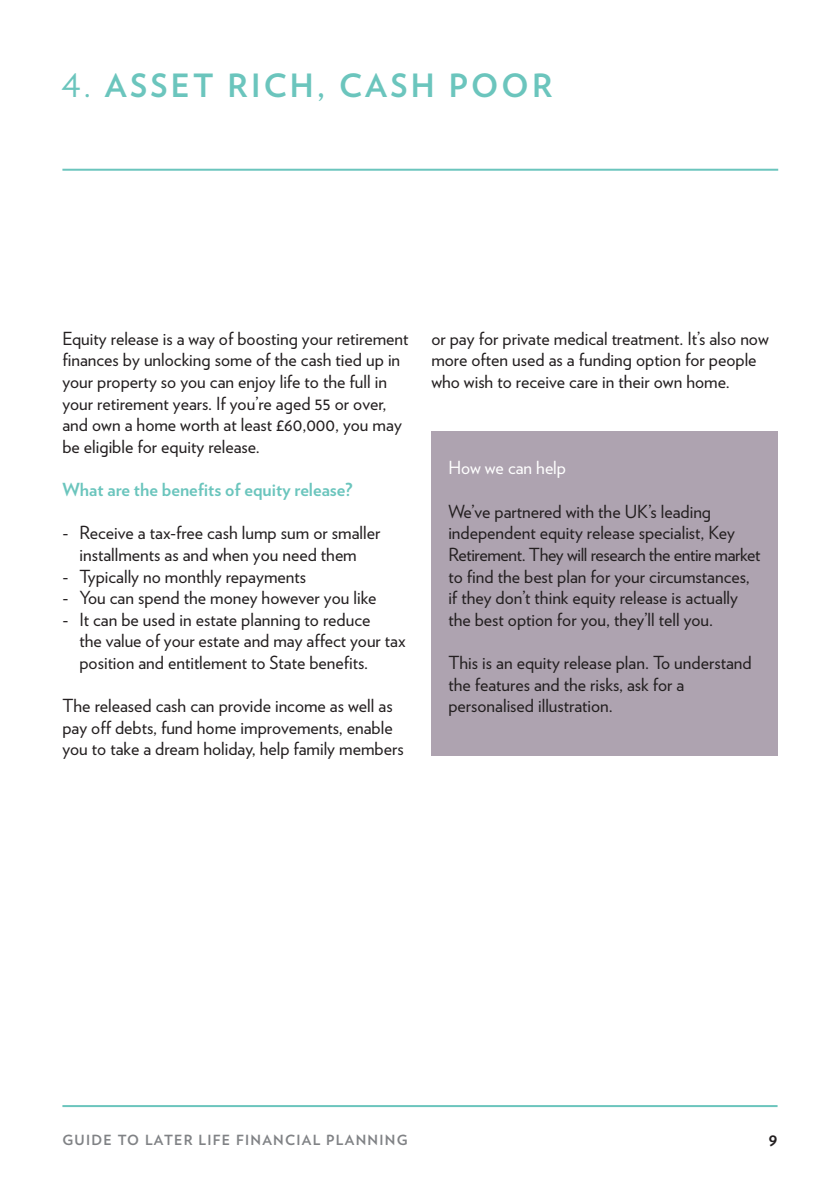
<style>
.page{position:relative;width:840px;height:1191px;background:#fff}
.page>*{position:absolute;margin:0;border:0;box-sizing:border-box;transform-origin:0 0}
.FBS_headline{font:700 32px "Verlag";letter-spacing:.1em;color:#6bc5bd}
.FBS_body_copy{font:18px/21.6px "Verlag";color:#231f20}
.FBS_body_copy_bold{font:700 18px "Verlag";color:#6bc5bd}
.FBS_body_copy-2{font:18px "Verlag";color:#fff}
.t1{font:700 18px "Verlag";color:#231f20}
.FBS_Running_footer{font:700 14px "Verlag";letter-spacing:.09em;color:#808285}
.s1{font-weight:400}
</style>
<div class="page">
<hr style="left:62px;top:1105px;width:715px;height:2px;background:#6bc5bd">
<hr style="left:62px;top:169px;width:715px;height:2px;background:#6bc5bd">
<div style="left:431px;top:431px;width:346px;height:324px;background:#aea3b0"></div>
<p class="FBS_headline" style="left:61px;top:60px;width:492px"><span class="s1">4.</span> ASSET RICH, CASH POOR</p>
<p class="FBS_body_copy" style="left:62px;top:327px;width:347px">Equity release is a way of boosting your retirement finances by unlocking some of the cash tied up in your property so you can enjoy life to the full in your retirement years. If you’re aged 55 or over, and own a home worth at least £60,000, you may be eligible for equity release.</p>
<p class="FBS_body_copy_bold" style="left:62px;top:475px;width:291px">What are the benefits of equity release?</p>
<p class="FBS_body_copy" style="left:62px;top:521px;width:319px;text-align:center">- Receive a tax-free cash lump sum or smaller installments as and when you need them</p>
<p class="FBS_body_copy" style="left:62px;top:564px;width:245px">- Typically no monthly repayments</p>
<p class="FBS_body_copy" style="left:62px;top:586px;width:315px">- You can spend the money however you like</p>
<p class="FBS_body_copy" style="left:79px;top:607px;width:327px;text-indent:-17px">- It can be used in estate planning to reduce<br>the value of your estate and may affect your tax position and entitlement to State benefits.</p>
<p class="FBS_body_copy" style="left:62px;top:694px;width:342px">The released cash can provide income as well as pay off debts, fund home improvements, enable you to take a dream holiday, help family members</p>
<p class="FBS_body_copy" style="left:431px;top:327px;width:339px">or pay for private medical treatment. It’s also now more often used as a funding option for people who wish to receive care in their own home.</p>
<p class="FBS_body_copy-2" style="left:448px;top:454px;width:119px">How we can help</p>
<p class="FBS_body_copy" style="left:448px;top:499px;width:313px">We’ve partnered with the UK’s leading independent equity release specialist, Key Retirement. They will research the entire market to find the best plan for your circumstances, if they don’t think equity release is actually the best option for you, they’ll tell you.</p>
<p class="FBS_body_copy" style="left:448px;top:651px;width:305px">This is an equity release plan. To understand the features and the risks, ask for a personalised illustration.</p>
<p class="FBS_Running_footer" style="left:62px;top:1129px;width:346px">GUIDE TO LATER LIFE FINANCIAL PLANNING</p>
<p class="t1" style="left:768px;top:1124px;width:10px">9</p>
</div>
